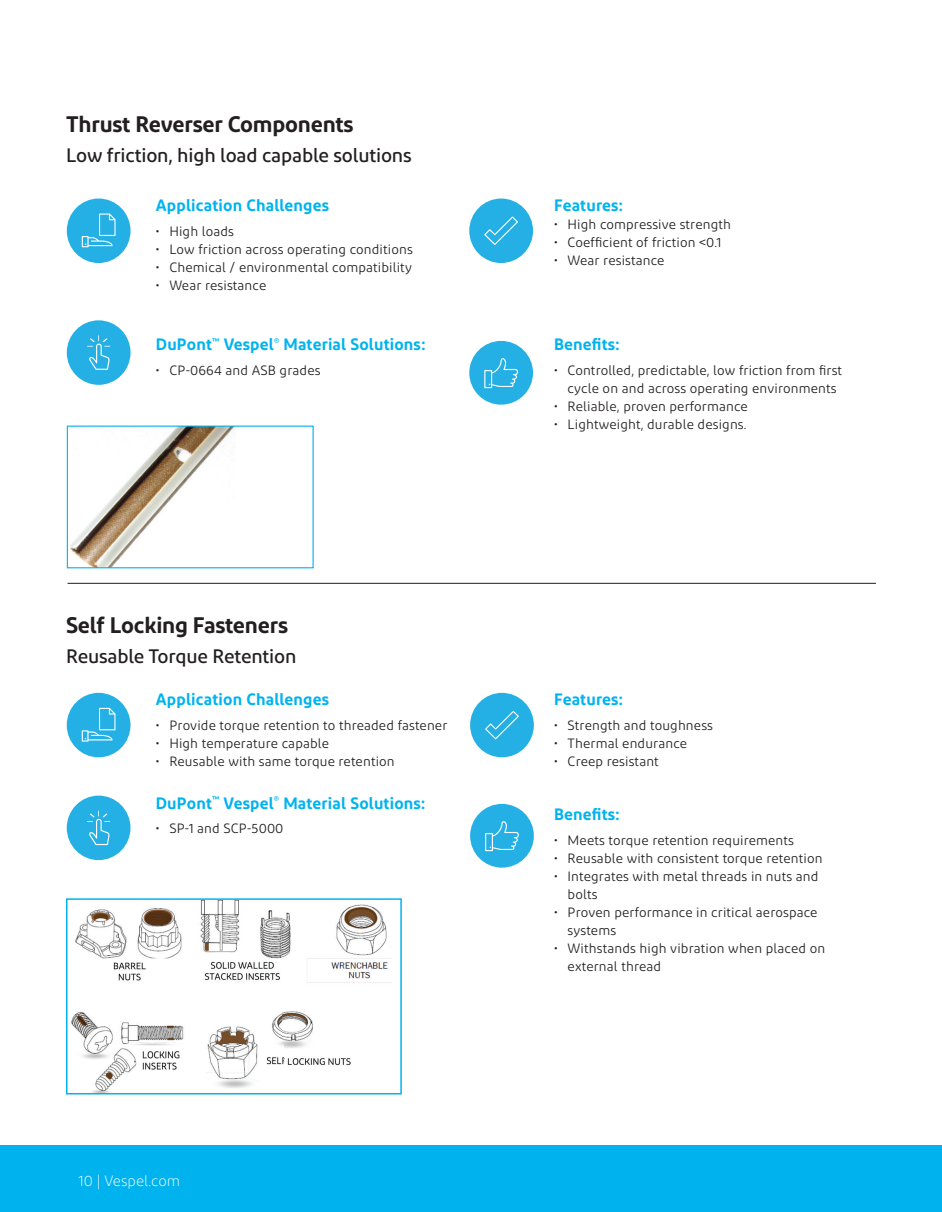
<style>
.page{position:relative;width:942px;height:1212px;background:#fff}
.page>*{position:absolute;margin:0;border:0;box-sizing:border-box;transform-origin:0 0}
.t1{font:600 22.5px "Diodrum";letter-spacing:-.01em;color:#231f20}
.t2{font:500 19.5px "Diodrum";letter-spacing:-.01em;color:#231f20}
.t3{font:600 16.5px "Diodrum";letter-spacing:.01em;color:#00b3ef}
.t4{font:300 15px "Diodrum";color:#fff}
.t5{font:13.5px/18px "Diodrum";letter-spacing:.01em;color:#231f20}
</style>
<div class="page">
<div style="left:929px;top:1146px;width:13px;height:66px;background:#00b3ef"></div>
<div style="left:0;top:1146px;width:931px;height:66px;background:#00b3ef"></div>
<div style="left:67px;top:199px;width:64px;height:64px;background:#25b0e5;border-radius:50%"></div>
<svg style="left:82px;top:214px;width:34px;height:33px"></svg>
<div style="left:67px;top:320px;width:64px;height:65px;background:#25b0e5;border-radius:50%"></div>
<svg style="left:87px;top:335px;width:23px;height:35px"></svg>
<div style="left:469px;top:199px;width:64px;height:64px;background:#25b0e5;border-radius:50%"></div>
<svg style="left:484px;top:217px;width:34px;height:28px"></svg>
<div style="left:469px;top:341px;width:64px;height:64px;background:#25b0e5;border-radius:50%"></div>
<svg style="left:484px;top:358px;width:34px;height:30px"></svg>
<img style="left:69px;top:428px;width:166px;height:138px">
<div style="left:67px;top:693px;width:63px;height:64px;background:#25b0e5;border-radius:50%"></div>
<svg style="left:82px;top:708px;width:33px;height:34px"></svg>
<div style="left:67px;top:796px;width:63px;height:64px;background:#25b0e5;border-radius:50%"></div>
<svg style="left:87px;top:811px;width:23px;height:34px"></svg>
<div style="left:470px;top:693px;width:64px;height:64px;background:#25b0e5;border-radius:50%"></div>
<svg style="left:485px;top:711px;width:34px;height:28px"></svg>
<div style="left:470px;top:804px;width:64px;height:64px;background:#25b0e5;border-radius:50%"></div>
<svg style="left:485px;top:821px;width:34px;height:30px"></svg>
<img style="left:71px;top:901px;width:320px;height:191px">
<div style="left:66px;top:898px;width:336px;height:197px;border:2px solid #00b3ef"></div>
<hr style="left:68px;top:583px;width:808px;height:1px;background:#231f20">
<h1 class="t1" style="left:66px;top:110px;width:289px">Thrust Reverser Components</h1>
<h2 class="t2" style="left:66px;top:143px;width:347px">Low friction, high load capable solutions</h2>
<p class="t3" style="left:156px;top:194px;width:175px">Application Challenges</p>
<p class="t5" style="left:156px;top:222px;width:80px">• High loads</p>
<p class="t5" style="left:156px;top:240px;width:258px">• Low friction across operating conditions</p>
<p class="t5" style="left:156px;top:258px;width:257px">• Chemical / environmental compatibility</p>
<p class="t5" style="left:156px;top:276px;width:112px">• Wear resistance</p>
<p class="t3" style="left:156px;top:334px;width:271px">DuPont<sup>™</sup> Vespel<sup>®</sup> Material Solutions:</p>
<p class="t5" style="left:156px;top:361px;width:166px">• CP-0664 and ASB grades</p>
<h1 class="t1" style="left:66px;top:611px;width:223px">Self Locking Fasteners</h1>
<h2 class="t2" style="left:66px;top:644px;width:232px">Reusable Torque Retention</h2>
<p class="t3" style="left:156px;top:689px;width:175px">Application Challenges</p>
<p class="t5" style="left:156px;top:716px;width:293px">• Provide torque retention to threaded fastener</p>
<p class="t5" style="left:156px;top:734px;width:175px">• High temperature capable</p>
<p class="t5" style="left:156px;top:752px;width:240px">• Reusable with same torque retention</p>
<p class="t3" style="left:156px;top:792px;width:271px">DuPont<sup>™</sup> Vespel<sup>®</sup> Material Solutions:</p>
<p class="t5" style="left:156px;top:820px;width:129px">• SP-1 and SCP-5000</p>
<p class="t4" style="left:79px;top:1172px;width:103px">10 | Vespel.com</p>
<p class="t3" style="left:554px;top:194px;width:71px">Features:</p>
<p class="t5" style="left:554px;top:215px;width:178px">• High compressive strength</p>
<p class="t5" style="left:554px;top:233px;width:169px">• Coefficient of friction &lt;0.1</p>
<p class="t5" style="left:554px;top:251px;width:112px">• Wear resistance</p>
<p class="t3" style="left:554px;top:334px;width:67px">Benefits:</p>
<p class="t5" style="left:554px;top:361px;width:290px;text-align:center">• Controlled, predictable, low friction from first cycle on and across operating environments</p>
<p class="t5" style="left:554px;top:397px;width:195px">• Reliable, proven performance</p>
<p class="t5" style="left:554px;top:415px;width:194px">• Lightweight, durable designs.</p>
<p class="t3" style="left:554px;top:689px;width:71px">Features:</p>
<p class="t5" style="left:554px;top:716px;width:160px">• Strength and toughness</p>
<p class="t5" style="left:554px;top:734px;width:135px">• Thermal endurance</p>
<p class="t5" style="left:554px;top:752px;width:106px">• Creep resistant</p>
<p class="t3" style="left:554px;top:804px;width:67px">Benefits:</p>
<p class="t5" style="left:554px;top:831px;width:241px">• Meets torque retention requirements</p>
<p class="t5" style="left:554px;top:849px;width:270px">• Reusable with consistent torque retention</p>
<p class="t5" style="left:568px;top:867px;width:252px;text-indent:-14px">• Integrates with metal threads in nuts and bolts</p>
<p class="t5" style="left:568px;top:903px;width:252px;text-indent:-14px">• Proven performance in critical aerospace systems</p>
<p class="t5" style="left:568px;top:939px;width:259px;text-indent:-14px">• Withstands high vibration when placed on external thread</p>
</div>
